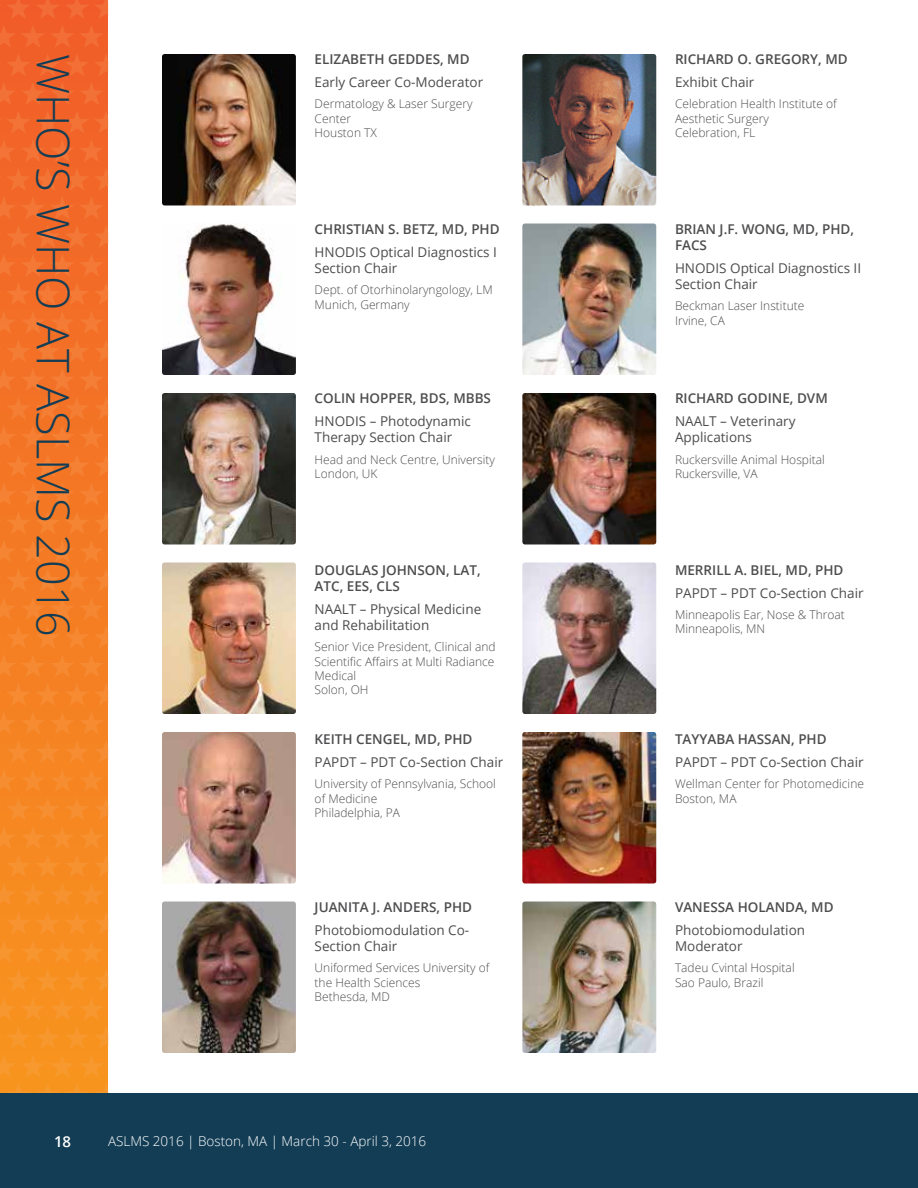
<style>
.page{position:relative;width:918px;height:1188px;background:#fff}
.page>*{position:absolute;margin:0;border:0;box-sizing:border-box;transform-origin:0 0}
.t1{font:300 45px "Open Sans";color:#133d55}
.t2{font:600 15px "Open Sans";color:#fff}
.t3{font:13.5px/23px "Open Sans";color:#4d4d4f}
.t4{font:600 13.5px/23px "Open Sans";color:#4d4d4f}
.t5{font:300 13.5px "Open Sans";color:#fff}
.t6{font:300 12px/14.4px "Open Sans";color:#4d4d4f}
.s1{font-weight:600}
.s2{font-weight:400}
</style>
<div class="page">
<svg style="left:0;top:76px;width:108px;height:950px;background:#f47923"></svg>
<svg style="left:0;top:311px;width:109px;height:51px;background:#f3732b"></svg>
<svg style="left:0;top:368px;width:108px;height:23px;background:#f3742a"></svg>
<svg style="left:0;top:397px;width:109px;height:51px;background:#f3772a"></svg>
<svg style="left:0;top:454px;width:109px;height:80px;background:#f47b2a"></svg>
<svg style="left:0;top:540px;width:109px;height:51px;background:#f47e29"></svg>
<svg style="left:0;top:597px;width:108px;height:23px;background:#f47f27"></svg>
<svg style="left:0;top:626px;width:109px;height:51px;background:#f58228"></svg>
<svg style="left:0;top:683px;width:109px;height:80px;background:#f58527"></svg>
<svg style="left:0;top:769px;width:109px;height:51px;background:#f68827"></svg>
<svg style="left:0;top:826px;width:109px;height:51px;background:#f68b26"></svg>
<svg style="left:0;top:883px;width:109px;height:80px;background:#f68e25"></svg>
<svg style="left:0;top:969px;width:109px;height:51px;background:#f79225"></svg>
<svg style="left:0;top:1026px;width:109px;height:68px;background:#f39324"></svg>
<svg style="left:0;top:0;width:109px;height:76px;background:#f1632d"></svg>
<svg style="left:0;top:82px;width:109px;height:80px;background:#f2682d"></svg>
<svg style="left:0;top:168px;width:109px;height:51px;background:#f26c2c"></svg>
<svg style="left:0;top:225px;width:109px;height:80px;background:#f26f2c"></svg>
<div style="left:0;top:1094px;width:918px;height:94px;background:#133d55"></div>
<img style="left:162px;top:224px;width:134px;height:151px">
<img style="left:522px;top:224px;width:134px;height:151px">
<img style="left:162px;top:393px;width:134px;height:151px">
<img style="left:522px;top:393px;width:134px;height:151px">
<img style="left:162px;top:562px;width:134px;height:152px">
<img style="left:522px;top:562px;width:134px;height:152px">
<img style="left:162px;top:732px;width:134px;height:152px">
<img style="left:522px;top:732px;width:134px;height:152px">
<img style="left:162px;top:902px;width:134px;height:151px">
<img style="left:522px;top:902px;width:134px;height:151px">
<img style="left:162px;top:54px;width:134px;height:152px">
<img style="left:522px;top:54px;width:134px;height:152px">
<p class="t1" style="left:84px;top:54px;width:584px;rotate:90deg">WHO’S WHO AT ASLMS 2016</p>
<p class="t3" style="left:315px;top:48px;width:170px"><span class="s1">ELIZABETH GEDDES, MD<br></span>Early Career Co-Moderator</p>
<p class="t6" style="left:315px;top:97px;width:159px">Dermatology &amp; Laser Surgery<br>Center<br>Houston TX</p>
<p class="t3" style="left:315px;top:217px;width:187px"><span class="s1">CHRISTIAN S. BETZ, MD, PHD<br></span>HNODIS Optical Diagnostics I</p>
<p class="t3" style="left:315px;top:256px;width:84px">Section Chair</p>
<p class="t6" style="left:315px;top:282px;width:180px">Dept. of Otorhinolaryngology, LM<br>Munich, Germany</p>
<p class="t4" style="left:315px;top:387px;width:178px">COLIN HOPPER, BDS, MBBS<br><span class="s2">HNODIS – Photodynamic</span></p>
<p class="t3" style="left:315px;top:426px;width:139px">Therapy Section Chair</p>
<p class="t6" style="left:315px;top:452px;width:182px">Head and Neck Centre, University<br>London, UK</p>
<p class="t4" style="left:315px;top:561px;width:168px;line-height:16.2px">DOUGLAS JOHNSON, LAT,<br>ATC, EES, CLS</p>
<p class="t3" style="left:315px;top:601px;width:168px;line-height:16.2px">NAALT – Physical Medicine and Rehabilitation</p>
<p class="t6" style="left:315px;top:639px;width:183px">Senior Vice President, Clinical and<br>Scientific Affairs at Multi Radiance<br>Medical<br>Solon, OH</p>
<p class="t3" style="left:315px;top:728px;width:190px"><span class="s1">KEITH CENGEL, MD, PHD<br></span>PAPDT – PDT Co-Section Chair</p>
<p class="t6" style="left:315px;top:776px;width:183px">University of Pennsylvania, School of Medicine<br>Philadelphia, PA</p>
<p class="t3" style="left:315px;top:895px;width:159px"><span class="s1">JUANITA J. ANDERS, PHD<br></span>Photobiomodulation Co-</p>
<p class="t3" style="left:315px;top:934px;width:84px">Section Chair</p>
<p class="t6" style="left:315px;top:960px;width:176px">Uniformed Services University of the Health Sciences<br>Bethesda, MD</p>
<p class="t2" style="left:54px;top:1131px;width:19px">18</p>
<p class="t5" style="left:108px;top:1132px;width:320px">ASLMS 2016 | Boston, MA | March 30 - April 3, 2016</p>
<p class="t4" style="left:675px;top:48px;width:174px">RICHARD O. GREGORY, MD<br><span class="s2">Exhibit Chair</span></p>
<p class="t6" style="left:675px;top:97px;width:163px">Celebration Health Institute of<br>Aesthetic Surgery<br>Celebration, FL</p>
<p class="t4" style="left:675px;top:221px;width:181px;line-height:16.2px">BRIAN J.F. WONG, MD, PHD,<br>FACS</p>
<p class="t3" style="left:675px;top:260px;width:188px;line-height:16.2px">HNODIS Optical Diagnostics II<br>Section Chair</p>
<p class="t6" style="left:675px;top:298px;width:131px">Beckman Laser Institute<br>Irvine, CA</p>
<p class="t4" style="left:675px;top:387px;width:154px">RICHARD GODINE, DVM<br><span class="s2">NAALT – Veterinary</span></p>
<p class="t3" style="left:675px;top:426px;width:78px">Applications</p>
<p class="t6" style="left:675px;top:452px;width:151px">Ruckersville Animal Hospital<br>Ruckersville, VA</p>
<p class="t3" style="left:675px;top:558px;width:190px"><span class="s1">MERRILL A. BIEL, MD, PHD<br></span>PAPDT – PDT Co-Section Chair</p>
<p class="t6" style="left:675px;top:607px;width:171px">Minneapolis Ear, Nose &amp; Throat<br>Minneapolis, MN</p>
<p class="t3" style="left:675px;top:728px;width:190px"><span class="s1">TAYYABA HASSAN, PHD<br></span>PAPDT – PDT Co-Section Chair</p>
<p class="t6" style="left:675px;top:776px;width:191px">Wellman Center for Photomedicine<br>Boston, MA</p>
<p class="t3" style="left:675px;top:895px;width:160px"><span class="s1">VANESSA HOLANDA, MD<br></span>Photobiomodulation</p>
<p class="t3" style="left:675px;top:934px;width:69px">Moderator</p>
<p class="t6" style="left:675px;top:960px;width:121px">Tadeu Cvintal Hospital<br>Sao Paulo, Brazil</p>
</div>
